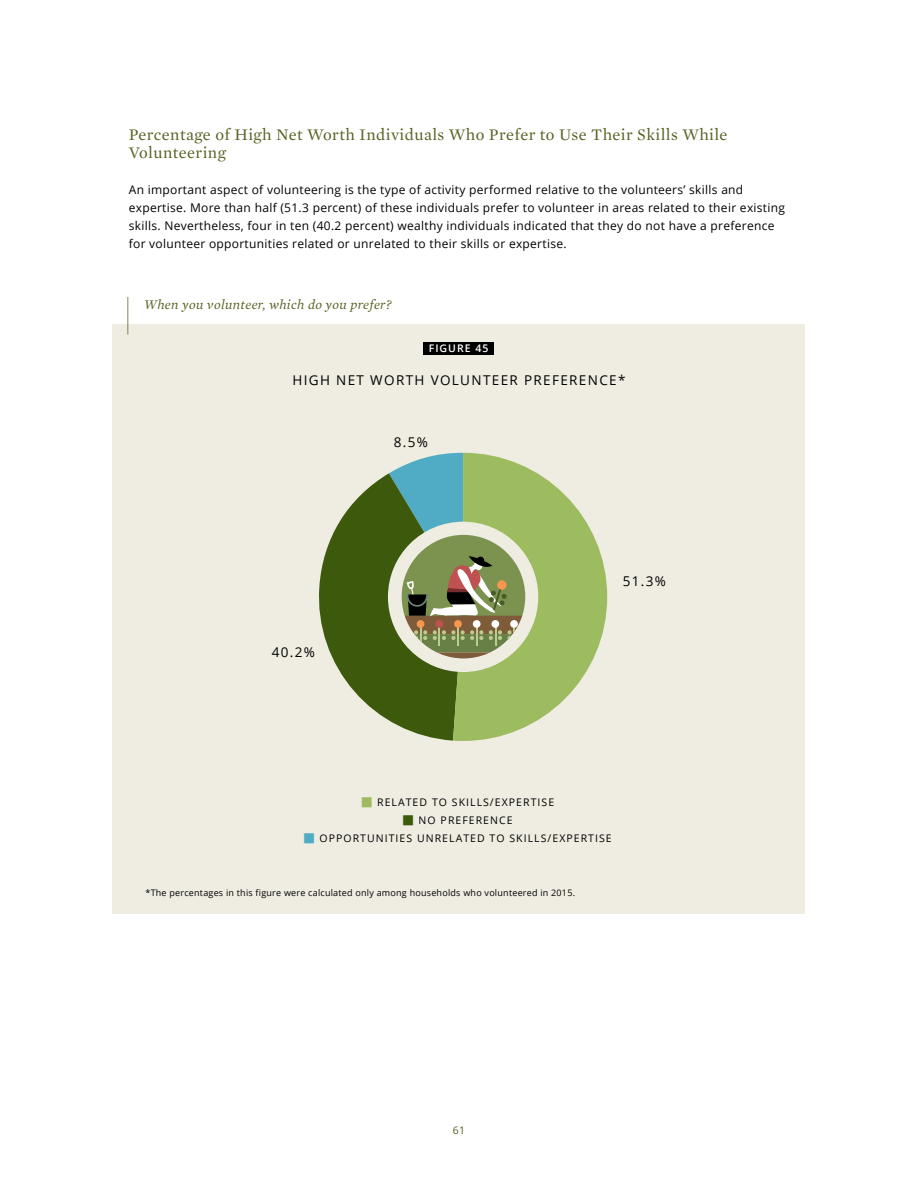
<style>
.page{position:relative;width:918px;height:1188px;background:#fff}
.page>*{position:absolute;margin:0;border:0;box-sizing:border-box;transform-origin:0 0}
.t1{font:16.5px/18px "Mercury Text G1 Roman";letter-spacing:.025em;color:#556221}
.t2{font:13.5px "Open Sans";letter-spacing:.1em;color:#000}
.t3{font:italic 13.5px "Mercury Text G1";letter-spacing:.025em;color:#556221}
.t4{font:12px/18px "Open Sans";letter-spacing:.025em;color:#000}
.t5{font:10.5px "Open Sans";letter-spacing:.1em;color:#000}
.t6{font:600 10.5px "Open Sans";letter-spacing:.1em;color:#fff}
.t7{font:10.5px "Open Sans";color:#556221}
.t8{font:9px "Open Sans";letter-spacing:.025em;color:#000}
.s1{font-family:"Minion Pro";font-size:34.5px;color:#9dbb5f}
.s2{font-family:"Minion Pro";font-size:34.5px;color:#3c590c}
.s3{font-family:"Minion Pro";font-size:34.5px;color:#50acc4}
</style>
<div class="page">
<div style="left:112px;top:324px;width:694px;height:590px;background:#efece1"></div>
<div style="left:424px;top:342px;width:70px;height:12px;background:#000"></div>
<hr style="left:128px;top:297px;width:1px;height:37px;background:#556221">
<svg style="left:521px;top:465px;width:86px;height:264px;fill:#9dbb5f"></svg>
<div style="left:388px;top:522px;width:150px;height:150px;background:#efece1;border-radius:50%"></div>
<svg style="left:521px;top:535px;width:4px;height:81px"></svg>
<svg style="left:521px;top:639px;width:4px;height:13px"></svg>
<div style="left:402px;top:652px;width:123px;height:6px;background:#9dbb5f"></div>
<svg style="left:319px;top:453px;width:202px;height:288px"></svg>
<div style="left:477px;top:557px;width:7px;height:7px;background:#000;border-radius:50%"></div>
<h1 class="t1" style="left:129px;top:125px;width:600px">Percentage of High Net Worth Individuals Who Prefer to Use Their Skills While<br>Volunteering</h1>
<p class="t4" style="left:129px;top:180px;width:658px">An important aspect of volunteering is the type of activity performed relative to the volunteers’ skills and expertise. More than half (51.3 percent) of these individuals prefer to volunteer in areas related to their existing skills. Nevertheless, four in ten (40.2 percent) wealthy individuals indicated that they do not have a preference for volunteer opportunities related or unrelated to their skills or expertise.</p>
<p class="t3" style="left:144px;top:297px;width:249px">When you volunteer, which do you prefer?</p>
<p class="t6" style="left:429px;top:341px;width:61px">FIGURE 45</p>
<p class="t2" style="left:292px;top:371px;width:335px">HIGH NET WORTH VOLUNTEER PREFERENCE*</p>
<p class="t2" style="left:394px;top:433px;width:36px">8.5%</p>
<p class="t2" style="left:272px;top:643px;width:45px">40.2%</p>
<p class="t2" style="left:623px;top:572px;width:45px">51.3%</p>
<p class="t5" style="left:360px;top:794px;width:196px"><span class="s1">■</span> RELATED TO SKILLS/EXPERTISE</p>
<p class="t5" style="left:401px;top:812px;width:113px"><span class="s2">■</span> NO PREFERENCE</p>
<p class="t5" style="left:302px;top:830px;width:311px"><span class="s3">■</span> OPPORTUNITIES UNRELATED TO SKILLS/EXPERTISE</p>
<p class="t8" style="left:146px;top:886px;width:431px">*The percentages in this figure were calculated only among households who volunteered in 2015.</p>
<p class="t7" style="left:453px;top:1123px;width:14px">61</p>
</div>
